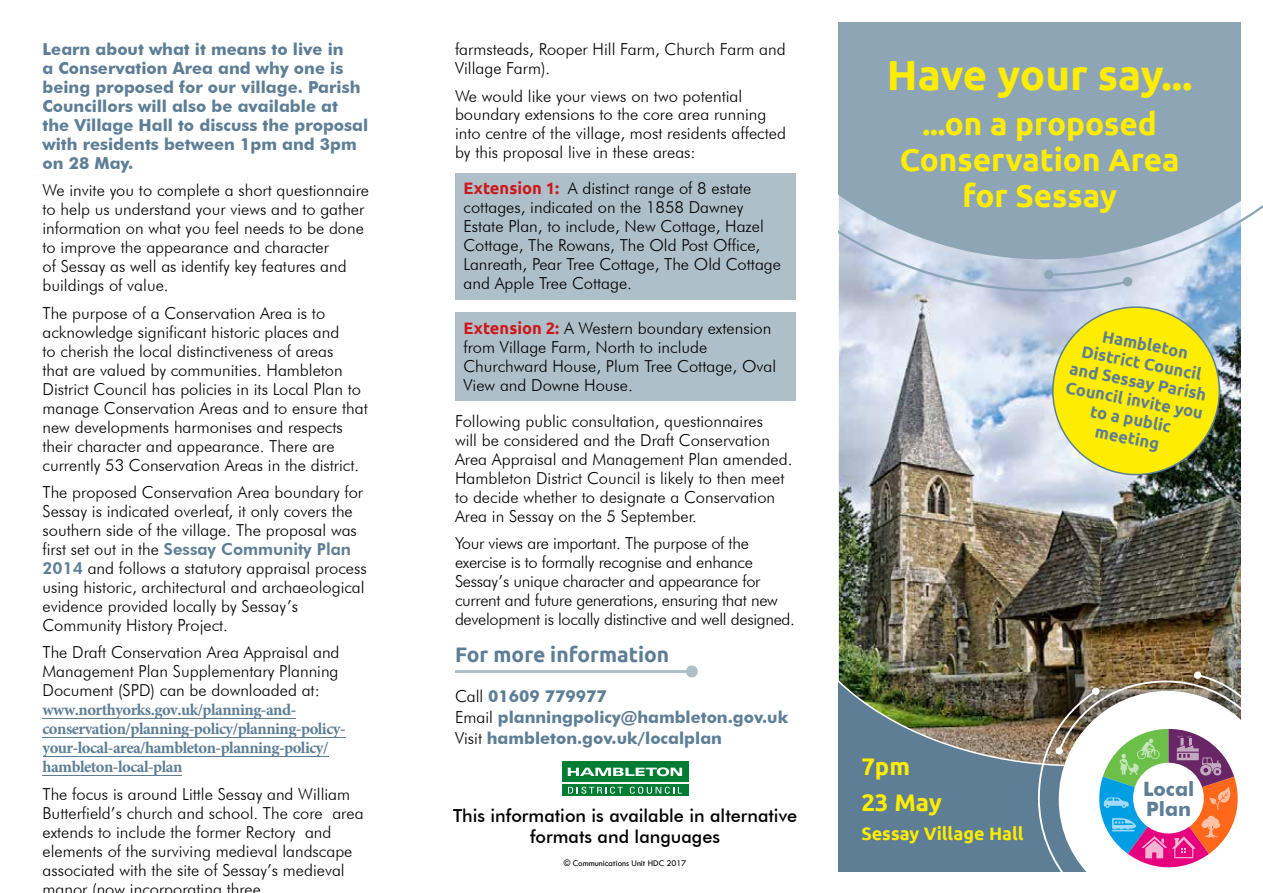
<style>
.page{position:relative;width:1263px;height:893px;background:#fff}
.page>*{position:absolute;margin:0;border:0;box-sizing:border-box;transform-origin:0 0}
.t1{font:700 42px "Ubuntu";letter-spacing:-.005em;color:#ffed00}
.t2{font:700 31.5px/36.2px "Ubuntu";color:#ffed00;text-align:center}
.t3{font:700 24px/36.2px "Ubuntu";color:#ffed00}
.t4{font:700 21px "Ubuntu";color:#5d7e95}
.t5{font:700 19.8px/19.4px "Futura BT";color:#5d7e95}
.t6{font:500 18px/20.7px "Futura BT";color:#000;text-align:center}
.t7{font:700 18px "Ubuntu";color:#ffed00}
.t8{font:300 16.5px/18.9px "Futura BT";color:#000}
.t9{font:700 16.5px/18.9px "Futura BT";color:#5d7e95}
.t10{font:300 16.5px/19px "Futura BT";letter-spacing:-.02em;color:#000}
.t11{font:700 16.5px/19.2px "Minion Pro";letter-spacing:-.03em;color:#5d7e95}
.t12{font:700 16.5px/19px "Ubuntu";color:#5d7e95;text-align:center}
.t13{font:500 9px "Tw Cen";color:#000}
.s1{font-weight:800;color:#5d7e95}
.s2{font-family:"Ubuntu";font-weight:700;color:#cd171a}
.s3{font-weight:300;color:#000}
</style>
<div class="page">
<div style="left:838px;top:21px;width:404px;height:851px;background:#5d7e95"></div>
<img style="left:838px;top:293px;width:404px;height:472px">
<div style="left:838px;top:21px;width:404px;height:115px;background:#8ea5b5"></div>
<div style="left:455px;top:173px;width:340px;height:126px;background:#aebfca"></div>
<div style="left:455px;top:312px;width:340px;height:89px;background:#aebfca"></div>
<div style="left:562px;top:784px;width:126px;height:12px;background:#007d32"></div>
<svg style="left:568px;top:787px;width:55px;height:7px"></svg>
<svg style="left:630px;top:787px;width:52px;height:7px"></svg>
<hr style="left:43px;top:718px;width:253px;height:1px;background:#5d7e95">
<hr style="left:43px;top:737px;width:303px;height:1px;background:#5d7e95">
<hr style="left:43px;top:756px;width:285px;height:1px;background:#5d7e95">
<hr style="left:43px;top:775px;width:139px;height:1px;background:#5d7e95">
<hr style="left:455px;top:670px;width:237px;height:3px;background:#aebfca">
<div style="left:686px;top:665px;width:12px;height:12px;background:#aebfca;border-radius:50%"></div>
<div style="left:562px;top:762px;width:126px;height:20px;background:#007d32"></div>
<svg style="left:568px;top:767px;width:114px;height:9px"></svg>
<svg style="left:1037px;top:673px;width:205px;height:199px;background:#bab1b1"></svg>
<svg style="left:838px;top:136px;width:425px;height:157px;background:#a3b7c7"></svg>
<div style="left:1044px;top:270px;width:9px;height:9px;background:#8ea5b5;border-radius:50%"></div>
<div style="left:1053px;top:307px;width:166px;height:168px;background:#ffed00;border-radius:50%"></div>
<p class="t9" style="left:43px;top:40px;width:327px">Learn about what it means to live in<br>a Conservation Area and why one is being proposed for our village. Parish<br>Councillors will also be available at the Village Hall to discuss the proposal with residents between 1pm and 3pm on 28 May.</p>
<p class="t8" style="left:43px;top:181px;width:328px">We invite you to complete a short questionnaire to help us understand your views and to gather information on what you feel needs to be done to improve the appearance and character<br>of Sessay as well as identify key features and buildings of value.</p>
<p class="t8" style="left:43px;top:303px;width:327px">The purpose of a Conservation Area is to acknowledge significant historic places and<br>to cherish the local distinctiveness of areas<br>that are valued by communities. Hambleton District Council has policies in its Local Plan to manage Conservation Areas and to ensure that new developments harmonises and respects their character and appearance. There are currently 53 Conservation Areas in the district.</p>
<p class="t8" style="left:43px;top:482px;width:326px">The proposed Conservation Area boundary for Sessay is indicated overleaf, it only covers the southern side of the village. The proposal was first set out in the <span class="s1">Sessay Community Plan 2014</span> and follows a statutory appraisal process using historic, architectural and archaeological evidence provided locally by Sessay’s Community History Project.</p>
<p class="t8" style="left:43px;top:643px;width:298px;text-align:justify">The Draft Conservation Area Appraisal and Management Plan Supplementary Planning Document (SPD) can be downloaded at:</p>
<p class="t11" style="left:43px;top:699px;width:305px">www.northyorks.gov.uk/planning-and&shy;conservation/planning-policy/planning-policy&shy;your-local-area/hambleton-planning-policy/ hambleton-local-plan</p>
<p class="t8" style="left:43px;top:784px;width:323px">The focus is around Little Sessay and William Butterfield’s church and school. The core area extends to include the former Rectory and elements of the surviving medieval landscape associated with the site of Sessay’s medieval manor (now incorporating three</p>
<p class="t8" style="left:455px;top:40px;width:332px">farmsteads, Rooper Hill Farm, Church Farm and<br>Village Farm).</p>
<p class="t8" style="left:455px;top:86px;width:333px">We would like your views on two potential boundary extensions to the core area running into centre of the village, most residents affected by this proposal live in these areas:</p>
<p class="t8" style="left:463px;top:179px;width:289px"><span class="s2">Extension 1:</span> A distinct range of 8 estate</p>
<p class="t8" style="left:463px;top:198px;width:281px">cottages, indicated on the 1858 Dawney</p>
<p class="t8" style="left:463px;top:217px;width:302px">Estate Plan, to include, New Cottage, Hazel</p>
<p class="t8" style="left:463px;top:236px;width:298px">Cottage, The Rowans, The Old Post Office,</p>
<p class="t8" style="left:463px;top:255px;width:319px">Lanreath, Pear Tree Cottage, The Old Cottage</p>
<p class="t8" style="left:463px;top:274px;width:170px">and Apple Tree Cottage.</p>
<p class="t8" style="left:463px;top:318px;width:309px"><span class="s2">Extension 2:</span> A Western boundary extension</p>
<p class="t8" style="left:463px;top:337px;width:245px">from Village Farm, North to include</p>
<p class="t8" style="left:463px;top:356px;width:314px">Churchward House, Plum Tree Cottage, Oval</p>
<p class="t8" style="left:463px;top:375px;width:171px">View and Downe House.</p>
<p class="t8" style="left:455px;top:411px;width:339px">Following public consultation, questionnaires<br>will be considered and the Draft Conservation Area Appraisal and Management Plan amended.<br>Hambleton District Council is likely to then meet to decide whether to designate a Conservation Area in Sessay on the 5 September.</p>
<p class="t10" style="left:455px;top:534px;width:341px">Your views are important. The purpose of the exercise is to formally recognise and enhance Sessay’s unique character and appearance for current and future generations, ensuring that new development is locally distinctive and well designed.</p>
<h3 class="t4" style="left:455px;top:642px;width:216px">For more information</h3>
<h4 class="t9" style="left:455px;top:686px;width:335px;line-height:21.1px"><span class="s3">Call</span> 01609 779977<br><span class="s3">Email</span> planningpolicy@hambleton.gov.uk<br><span class="s3">Visit</span> hambleton.gov.uk/localplan</h4>
<p class="t6" style="left:453px;top:805px;width:346px">This information is available in alternative formats and languages</p>
<p class="t13" style="left:564px;top:858px;width:124px">© Communications Unit HDC 2017</p>
<p class="t1" style="left:887px;top:50px;width:307px">Have your say...</p>
<p class="t2" style="left:900px;top:105px;width:281px">...on a proposed<br>Conservation Area</p>
<p class="t2" style="left:962px;top:177px;width:156px">for Sessay</p>
<p class="t12" style="left:1079px;top:321px;width:141px;rotate:11deg">Hambleton<br>District Council and Sessay Parish<br>Council invite you to a public meeting</p>
<p class="t3" style="left:861px;top:748px;width:82px">7pm<br>23 May</p>
<p class="t7" style="left:861px;top:823px;width:164px">Sessay Village Hall</p>
<p class="t5" style="left:1143px;top:779px;width:53px">Local<br>Plan</p>
</div>
